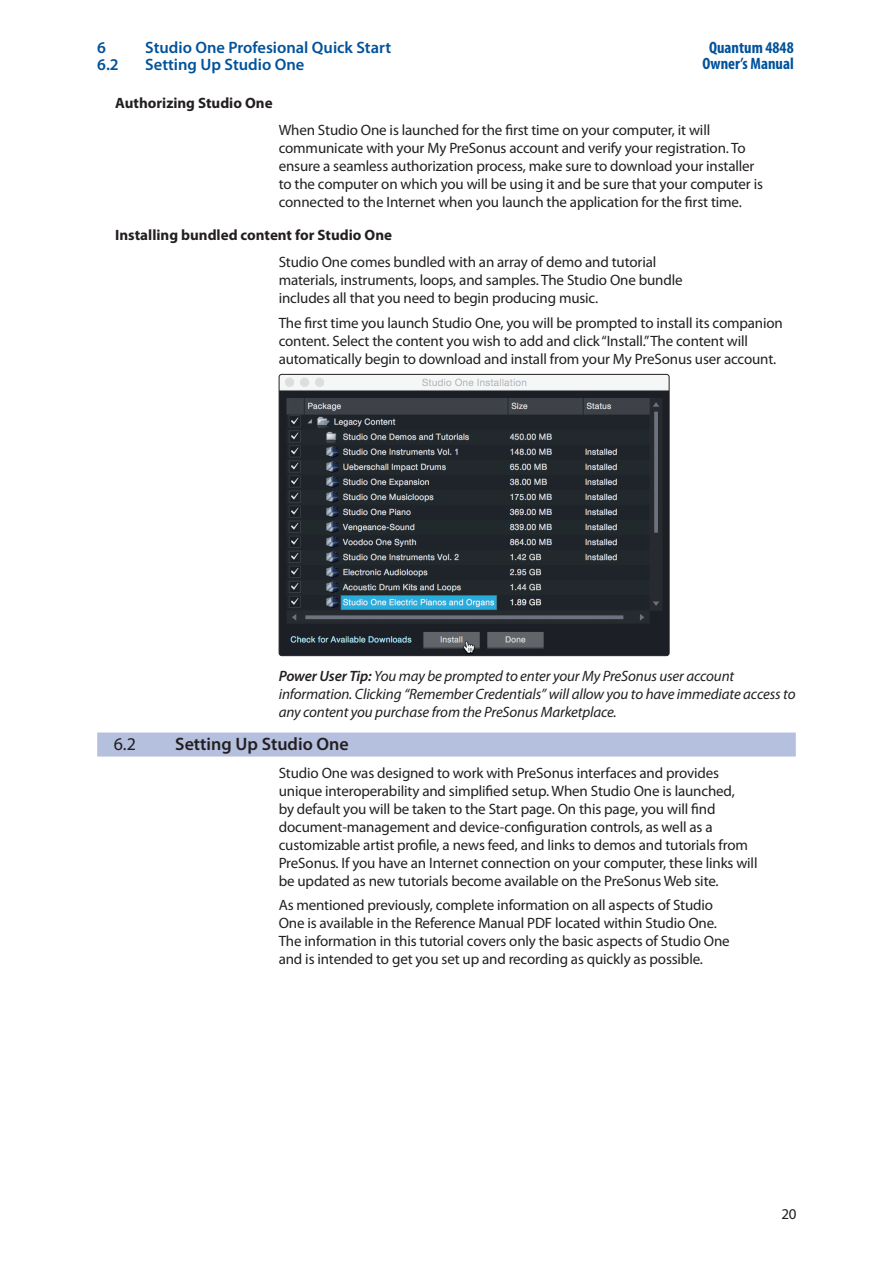
<style>
.page{position:relative;width:893px;height:1263px;background:#fff}
.page>*{position:absolute;margin:0;border:0;box-sizing:border-box;transform-origin:0 0}
.t1{font:600 18px "Myriad Pro";color:#231f20}
.t2{font:18px "Myriad Pro";color:#231f20}
.t3{font:600 16.5px "Myriad Pro";color:#01529b}
.t4{font:700 condensed 16.5px/16.5px "Myriad Pro";color:#01529b;text-align:center}
.t5{font:15px/18px "Myriad Pro";letter-spacing:-.01em;color:#231f20}
.t6{font:italic 15px/18px "Myriad Pro";letter-spacing:-.01em;color:#231f20}
.t7{font:700 15px "Myriad Pro";color:#231f20}
.s1{font-weight:600}
</style>
<div class="page">
<div style="left:97px;top:732px;width:699px;height:24px;background:#b5bfde"></div>
<img style="left:279px;top:374px;width:390px;height:282px">
<div style="left:279px;top:374px;width:390px;height:282px;border:1px solid #231f20;border-radius:3px"></div>
<p class="t3" style="left:97px;top:39px;width:10px">6</p>
<p class="t3" style="left:145px;top:39px;width:247px">Studio One Profesional Quick Start</p>
<p class="t3" style="left:97px;top:55px;width:23px">6.2</p>
<p class="t3" style="left:145px;top:55px;width:161px">Setting Up Studio One</p>
<p class="t7" style="left:115px;top:95px;width:159px">Authorizing Studio One</p>
<p class="t4" style="left:702px;top:39px;width:93px">Quantum 4848<br>Owner’s Manual</p>
<p class="t5" style="left:279px;top:122px;width:486px">When Studio One is launched for the first time on your computer, it will communicate with your My PreSonus account and verify your registration. To ensure a seamless authorization process, make sure to download your installer to the computer on which you will be using it and be sure that your computer is connected to the Internet when you launch the application for the first time.</p>
<p class="t7" style="left:115px;top:227px;width:278px">Installing bundled content for Studio One</p>
<p class="t5" style="left:279px;top:254px;width:405px">Studio One comes bundled with an array of demo and tutorial materials, instruments, loops, and samples. The Studio One bundle includes all that you need to begin producing music.</p>
<p class="t5" style="left:279px;top:314px;width:506px">The first time you launch Studio One, you will be prompted to install its companion content. Select the content you wish to add and click “Install.” The content will automatically begin to download and install from your My PreSonus user account.</p>
<p class="t6" style="left:279px;top:667px;width:518px"><span class="s1">Power User Tip:</span> You may be prompted to enter your My PreSonus user account information. Clicking “Remember Credentials” will allow you to have immediate access to any content you purchase from the PreSonus Marketplace.</p>
<p class="t2" style="left:114px;top:734px;width:24px">6.2</p>
<p class="t1" style="left:175px;top:734px;width:175px">Setting Up Studio One</p>
<p class="t5" style="left:279px;top:764px;width:480px">Studio One was designed to work with PreSonus interfaces and provides unique interoperability and simplified setup. When Studio One is launched,<br>by default you will be taken to the Start page. On this page, you will find document-management and device-configuration controls, as well as a customizable artist profile, a news feed, and links to demos and tutorials from PreSonus. If you have an Internet connection on your computer, these links will be updated as new tutorials become available on the PreSonus Web site.</p>
<p class="t5" style="left:279px;top:896px;width:452px">As mentioned previously, complete information on all aspects of Studio One is available in the Reference Manual PDF located within Studio One.<br>The information in this tutorial covers only the basic aspects of Studio One and is intended to get you set up and recording as quickly as possible.</p>
<p class="t5" style="left:781px;top:1205px;width:17px">20</p>
</div>
